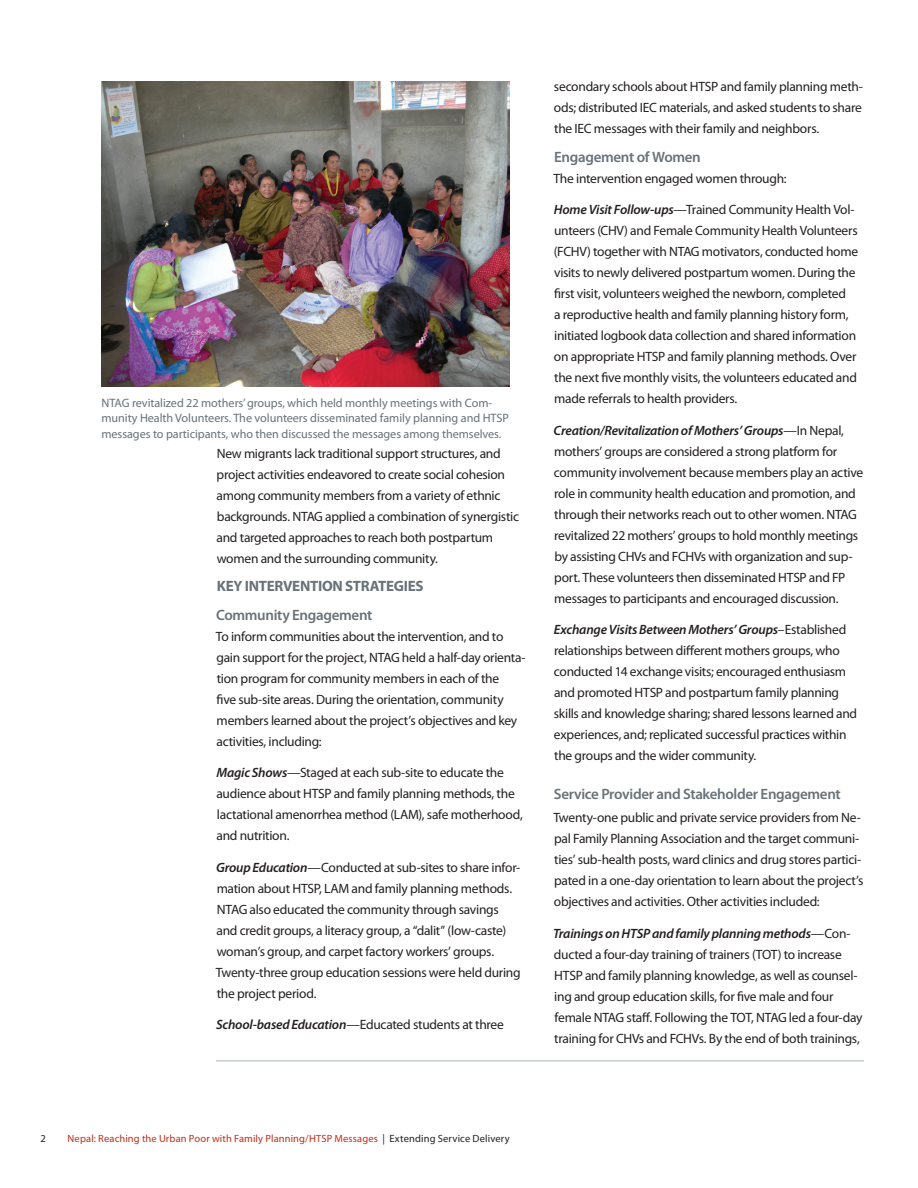
<style>
.page{position:relative;width:918px;height:1188px;background:#fff}
.page>*{position:absolute;margin:0;border:0;box-sizing:border-box;transform-origin:0 0}
.t1{font:600 15px "Myriad Pro";letter-spacing:-.02em;color:#687278}
.t2{font:700 15px "Myriad Pro";letter-spacing:-.02em;color:#687278}
.t3{font:13.5px/21px "Myriad Pro";letter-spacing:-.02em;color:#231f20}
.t4{font:12.15px/15.8px "Myriad Pro";letter-spacing:-.005em;color:#687278}
.t5{font:10.5px "Myriad Pro";letter-spacing:.015em;color:#c02d19}
.t6{font:10.5px "Myriad Pro";color:#231f20}
.s1{font-weight:600;font-style:italic}
.s2{color:#231f20}
</style>
<div class="page">
<hr style="left:216px;top:1060px;width:648px;height:1px;background:#acb4ba">
<img style="left:101px;top:81px;width:408px;height:306px">
<p class="t4" style="left:101px;top:394px;width:409px">NTAG revitalized 22 mothers’ groups, which held monthly meetings with Com&shy;munity Health Volunteers. The volunteers disseminated family planning and HTSP messages to participants, who then discussed the messages among themselves.</p>
<p class="t3" style="left:217px;top:443px;width:304px">New migrants lack traditional support structures, and project activities endeavored to create social cohesion among community members from a variety of ethnic backgrounds. NTAG applied a combination of synergistic and targeted approaches to reach both postpartum women and the surrounding community.</p>
<p class="t2" style="left:217px;top:577px;width:208px">KEY INTERVENTION STRATEGIES</p>
<p class="t1" style="left:216px;top:605px;width:158px">Community Engagement</p>
<p class="t3" style="left:216px;top:626px;width:311px">To inform communities about the intervention, and to gain support for the project, NTAG held a half-day orienta&shy;tion program for community members in each of the<br>five sub-site areas. During the orientation, community members learned about the project’s objectives and key activities, including:</p>
<p class="t3" style="left:216px;top:762px;width:308px"><span class="s1">Magic Shows</span>—Staged at each sub-site to educate the audience about HTSP and family planning methods, the lactational amenorrhea method (LAM), safe motherhood, and nutrition.</p>
<p class="t3" style="left:216px;top:857px;width:306px"><span class="s1">Group Education</span>—Conducted at sub-sites to share infor&shy;mation about HTSP, LAM and family planning methods.<br>NTAG also educated the community through savings and credit groups, a literacy group, a “dalit” (low-caste) woman’s group, and carpet factory workers’ groups.<br>Twenty-three group education sessions were held during the project period.</p>
<p class="t3" style="left:216px;top:1014px;width:289px"><span class="s1">School-based Education</span>—Educated students at three</p>
<p class="t3" style="left:554px;top:76px;width:311px;text-align:justify">secondary schools about HTSP and family planning meth&shy;ods; distributed IEC materials, and asked students to share the IEC messages with their family and neighbors.</p>
<p class="t1" style="left:554px;top:147px;width:148px">Engagement of Women</p>
<p class="t3" style="left:553px;top:167px;width:235px">The intervention engaged women through:</p>
<p class="t3" style="left:554px;top:199px;width:306px"><span class="s1">Home Visit Follow-ups</span>—Trained Community Health Vol&shy;unteers (CHV) and Female Community Health Volunteers (FCHV) together with NTAG motivators, conducted home visits to newly delivered postpartum women. During the first visit, volunteers weighed the newborn, completed<br>a reproductive health and family planning history form, initiated logbook data collection and shared information on appropriate HTSP and family planning methods. Over the next five monthly visits, the volunteers educated and made referrals to health providers.</p>
<p class="t3" style="left:554px;top:419px;width:311px"><span class="s1">Creation/Revitalization of Mothers’ Groups</span>—In Nepal, mothers’ groups are considered a strong platform for community involvement because members play an active role in community health education and promotion, and through their networks reach out to other women. NTAG revitalized 22 mothers’ groups to hold monthly meetings by assisting CHVs and FCHVs with organization and sup&shy;port. These volunteers then disseminated HTSP and FP messages to participants and encouraged discussion.</p>
<p class="t3" style="left:554px;top:619px;width:305px"><span class="s1">Exchange Visits Between Mothers’ Groups</span>–Established relationships between different mothers groups, who conducted 14 exchange visits; encouraged enthusiasm and promoted HTSP and postpartum family planning skills and knowledge sharing; shared lessons learned and experiences, and; replicated successful practices within the groups and the wider community.</p>
<p class="t1" style="left:554px;top:785px;width:288px">Service Provider and Stakeholder Engagement</p>
<p class="t3" style="left:553px;top:807px;width:312px">Twenty-one public and private service providers from Ne&shy;pal Family Planning Association and the target communi&shy;ties’ sub-health posts, ward clinics and drug stores partici&shy;pated in a one-day orientation to learn about the project’s objectives and activities. Other activities included:</p>
<p class="t3" style="left:553px;top:922px;width:311px"><span class="s1">Trainings on HTSP and family planning methods</span>—Con&shy;ducted a four-day training of trainers (TOT) to increase HTSP and family planning knowledge, as well as counsel&shy;ing and group education skills, for five male and four female NTAG staff. Following the TOT, NTAG led a four-day training for CHVs and FCHVs. By the end of both trainings,</p>
<p class="t6" style="left:40px;top:1132px;width:7px">2</p>
<p class="t5" style="left:67px;top:1132px;width:444px">Nepal: Reaching the Urban Poor with Family Planning/HTSP Messages <span class="s2">| Extending Service Delivery</span></p>
</div>
